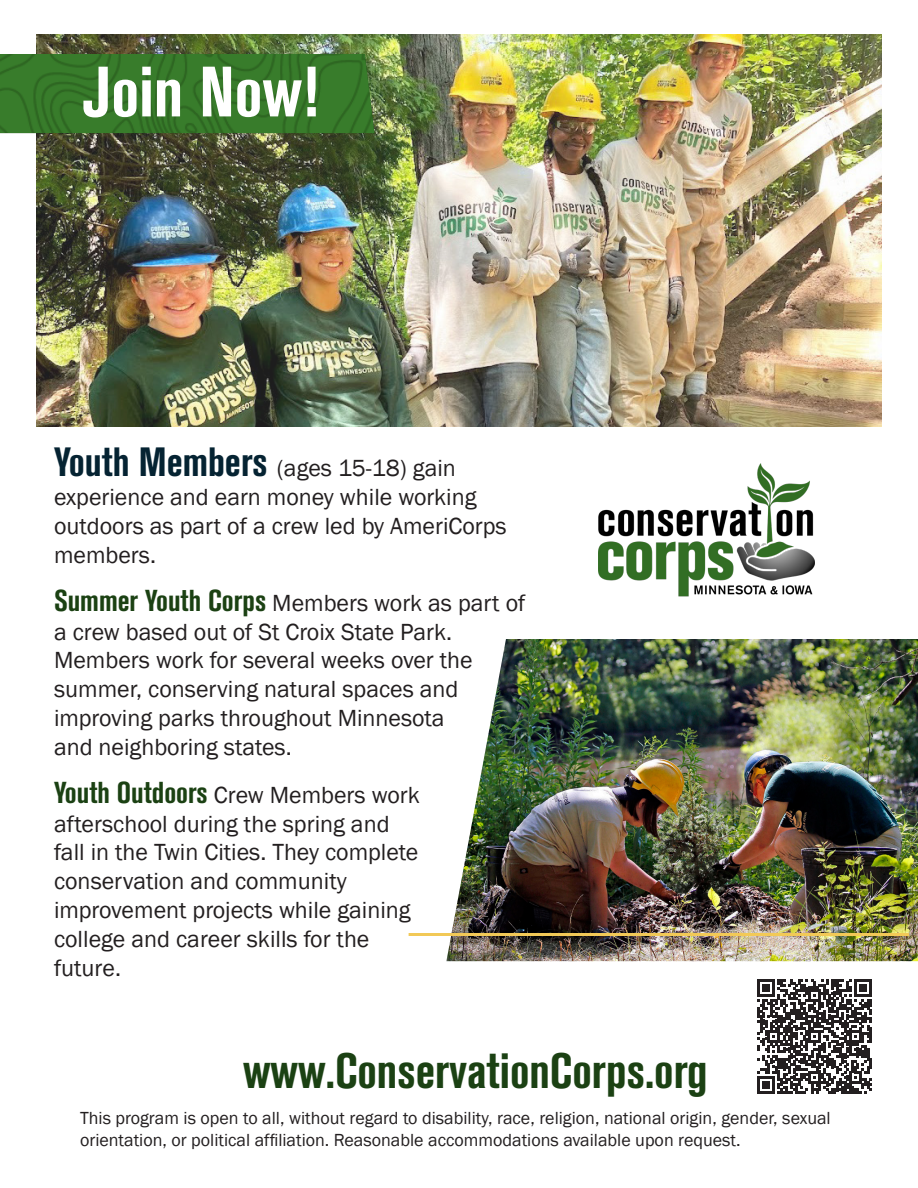
<style>
.page{position:relative;width:918px;height:1188px;background:#fff}
.page>*{position:absolute;margin:0;border:0;box-sizing:border-box;transform-origin:0 0}
.t1{font:700 condensed 70.5px "Akzidenz Grotesk BE";color:#fff}
.Paragraph_Style_1{font:700 condensed 49.05px "Akzidenz Grotesk BE";color:#1b4113}
.t2{font:24px/28.8px "Franklin Gothic";color:#231f20}
.t3{font:18px/21.6px "Franklin Gothic";color:#231f20}
.s1{font-family:"Akzidenz Grotesk BE";font-weight:700;font-stretch:condensed;font-size:40.5px;color:#052332}
.s2{font-family:"Akzidenz Grotesk BE";font-weight:700;font-stretch:condensed;font-size:30px;color:#1b4113}
</style>
<div class="page">
<img style="left:36px;top:34px;width:846px;height:393px">
<img style="left:446px;top:639px;width:472px;height:322px">
<hr style="left:409px;top:933px;width:500px;height:3px;background:#f2c957">
<img style="left:0;top:54px;width:374px;height:79px">
<svg style="left:757px;top:979px;width:115px;height:115px"></svg>
<img style="left:599px;top:464px;width:216px;height:132px">
<p class="t1" style="left:83px;top:52px;width:236px">Join Now!</p>
<p class="t2" style="left:54px;top:454px;width:454px"><span class="s1">Youth Members</span> (ages 15-18) gain experience and earn money while working outdoors as part of a crew led by AmeriCorps members.</p>
<p class="t2" style="left:54px;top:589px;width:473px"><span class="s2">Summer Youth Corps</span> Members work as part of a crew based out of St Croix State Park.<br>Members work for several weeks over the summer, conserving natural spaces and improving parks throughout Minnesota<br>and neighboring states.</p>
<p class="t2" style="left:54px;top:781px;width:367px"><span class="s2">Youth Outdoors</span> Crew Members work afterschool during the spring and fall in the Twin Cities. They complete conservation and community improvement projects while gaining college and career skills for the future.</p>
<p class="Paragraph_Style_1" style="left:243px;top:1043px;width:466px">www.ConservationCorps.org</p>
<p class="t3" style="left:80px;top:1108px;width:752px">This program is open to all, without regard to disability, race, religion, national origin, gender, sexual orientation, or political affiliation. Reasonable accommodations available upon request.</p>
</div>
